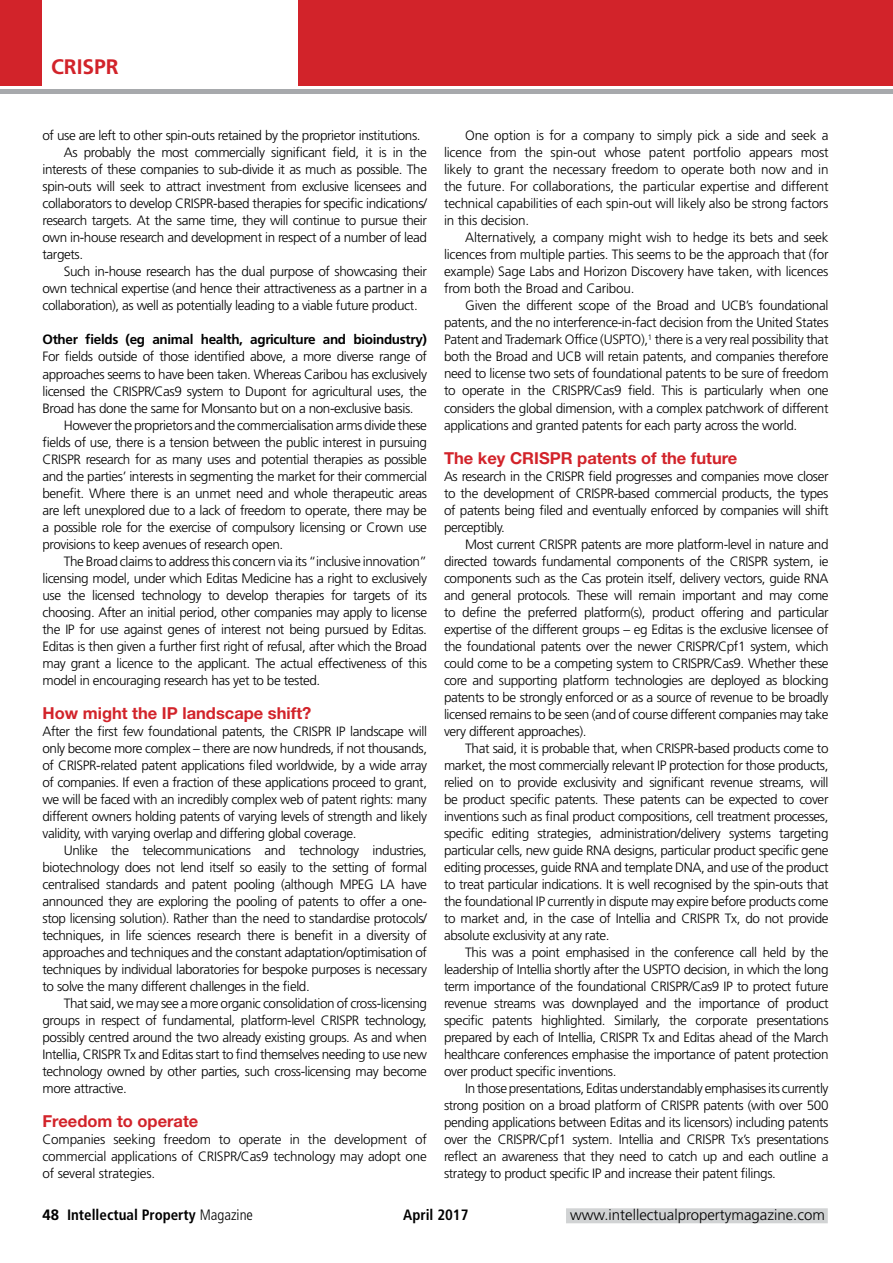
<style>
.page{position:relative;width:893px;height:1263px;background:#fff}
.page>*{position:absolute;margin:0;border:0;box-sizing:border-box;transform-origin:0 0}
.t1{font:700 21px "Frutiger LT Std";color:#d2232a}
.t2{font:700 16.5px "Helvetica Neue LT Std";color:#d2232a}
.t3{font:700 condensed 15px "Frutiger LT Std";color:#000}
.t4{font:300 15px "Frutiger LT Std";color:#000}
.t5{font:300 13.5px/17px "Frutiger LT Std";letter-spacing:-.03em;color:#000;text-align:justify}
.t6{font:700 13.5px "Frutiger LT Std";letter-spacing:-.025em;color:#000}
.s1{font-stretch:normal}
.s2{font-weight:300}
</style>
<div class="page">
<div style="left:566px;top:1208px;width:262px;height:15px;background:#d1d3d4"></div>
<div style="left:0;top:0;width:893px;height:85px;background:#d2232a"></div>
<div style="left:43px;top:0;width:255px;height:87px;background:#fff"></div>
<div style="left:0;top:89px;width:893px;height:5px;background:#a7a9ac"></div>
<h1 class="t1" style="left:51px;top:54px;width:69px">CRISPR</h1>
<p class="t5" style="left:43px;top:127px;width:380px">of use are left to other spin-outs retained by the proprietor institutions.</p>
<p class="t5" style="left:64px;top:144px;width:365px">As probably the most commercially significant field, it is in the</p>
<p class="t5" style="left:43px;top:161px;width:386px">interests of these companies to sub-divide it as much as possible. The</p>
<p class="t5" style="left:43px;top:178px;width:386px">spin-outs will seek to attract investment from exclusive licensees and</p>
<p class="t5" style="left:43px;top:195px;width:386px">collaborators to develop CRISPR-based therapies for specific indications/</p>
<p class="t5" style="left:43px;top:212px;width:386px">research targets. At the same time, they will continue to pursue their</p>
<p class="t5" style="left:43px;top:229px;width:386px">own in-house research and development in respect of a number of lead</p>
<p class="t5" style="left:43px;top:246px;width:42px">targets.</p>
<p class="t5" style="left:64px;top:263px;width:365px">Such in-house research has the dual purpose of showcasing their</p>
<p class="t5" style="left:43px;top:280px;width:386px">own technical expertise (and hence their attractiveness as a partner in a</p>
<p class="t5" style="left:43px;top:297px;width:377px">collaboration), as well as potentially leading to a viable future product.</p>
<p class="t6" style="left:43px;top:332px;width:386px">Other fields (eg animal health, agriculture and bioindustry)</p>
<p class="t5" style="left:43px;top:349px;width:386px">For fields outside of those identified above, a more diverse range of</p>
<p class="t5" style="left:43px;top:366px;width:386px">approaches seems to have been taken. Whereas Caribou has exclusively</p>
<p class="t5" style="left:43px;top:383px;width:386px">licensed the CRISPR/Cas9 system to Dupont for agricultural uses, the</p>
<p class="t5" style="left:43px;top:400px;width:373px">Broad has done the same for Monsanto but on a non-exclusive basis.</p>
<p class="t5" style="left:64px;top:417px;width:365px">However the proprietors and the commercialisation arms divide these</p>
<p class="t5" style="left:43px;top:434px;width:386px">fields of use, there is a tension between the public interest in pursuing</p>
<p class="t5" style="left:43px;top:451px;width:386px">CRISPR research for as many uses and potential therapies as possible</p>
<p class="t5" style="left:43px;top:468px;width:386px">and the parties’ interests in segmenting the market for their commercial</p>
<p class="t5" style="left:43px;top:485px;width:386px">benefit. Where there is an unmet need and whole therapeutic areas</p>
<p class="t5" style="left:43px;top:502px;width:386px">are left unexplored due to a lack of freedom to operate, there may be</p>
<p class="t5" style="left:43px;top:519px;width:386px">a possible role for the exercise of compulsory licensing or Crown use</p>
<p class="t5" style="left:43px;top:536px;width:242px">provisions to keep avenues of research open.</p>
<p class="t5" style="left:64px;top:553px;width:365px">The Broad claims to address this concern via its “inclusive innovation”</p>
<p class="t5" style="left:43px;top:570px;width:386px">licensing model, under which Editas Medicine has a right to exclusively</p>
<p class="t5" style="left:43px;top:587px;width:386px">use the licensed technology to develop therapies for targets of its</p>
<p class="t5" style="left:43px;top:604px;width:386px">choosing. After an initial period, other companies may apply to license</p>
<p class="t5" style="left:43px;top:621px;width:386px">the IP for use against genes of interest not being pursued by Editas.</p>
<p class="t5" style="left:43px;top:638px;width:386px">Editas is then given a further first right of refusal, after which the Broad</p>
<p class="t5" style="left:43px;top:655px;width:386px">may grant a licence to the applicant. The actual effectiveness of this</p>
<p class="t5" style="left:43px;top:672px;width:279px">model in encouraging research has yet to be tested.</p>
<p class="t2" style="left:43px;top:702px;width:270px">How might the IP landscape shift?</p>
<p class="t5" style="left:43px;top:723px;width:386px">After the first few foundational patents, the CRISPR IP landscape will only become more complex – there are now hundreds, if not thousands, of CRISPR-related patent applications filed worldwide, by a wide array of companies. If even a fraction of these applications proceed to grant, we will be faced with an incredibly complex web of patent rights: many different owners holding patents of varying levels of strength and likely validity, with varying overlap and differing global coverage.</p>
<p class="t5" style="left:43px;top:842px;width:386px;text-indent:21px">Unlike the telecommunications and technology industries, biotechnology does not lend itself so easily to the setting of formal centralised standards and patent pooling (although MPEG LA have announced they are exploring the pooling of patents to offer a one&shy;stop licensing solution). Rather than the need to standardise protocols/ techniques, in life sciences research there is benefit in a diversity of approaches and techniques and the constant adaptation/optimisation of techniques by individual laboratories for bespoke purposes is necessary to solve the many different challenges in the field.</p>
<p class="t5" style="left:43px;top:995px;width:386px;text-indent:21px">That said, we may see a more organic consolidation of cross-licensing groups in respect of fundamental, platform-level CRISPR technology, possibly centred around the two already existing groups. As and when Intellia, CRISPR Tx and Editas start to find themselves needing to use new technology owned by other parties, such cross-licensing may become more attractive.</p>
<p class="t2" style="left:43px;top:1111px;width:157px">Freedom to operate</p>
<p class="t5" style="left:43px;top:1131px;width:386px">Companies seeking freedom to operate in the development of commercial applications of CRISPR/Cas9 technology may adopt one of several strategies.</p>
<p class="t5" style="left:444px;top:127px;width:386px;text-indent:21px">One option is for a company to simply pick a side and seek a licence from the spin-out whose patent portfolio appears most likely to grant the necessary freedom to operate both now and in the future. For collaborations, the particular expertise and different technical capabilities of each spin-out will likely also be strong factors in this decision.</p>
<p class="t5" style="left:444px;top:229px;width:386px;text-indent:21px">Alternatively, a company might wish to hedge its bets and seek licences from multiple parties. This seems to be the approach that (for example) Sage Labs and Horizon Discovery have taken, with licences from both the Broad and Caribou.</p>
<p class="t5" style="left:444px;top:297px;width:386px;text-indent:21px">Given the different scope of the Broad and UCB’s foundational patents, and the no interference-in-fact decision from the United States Patent and Trademark Office (USPTO),<sup>1</sup> there is a very real possibility that both the Broad and UCB will retain patents, and companies therefore need to license two sets of foundational patents to be sure of freedom to operate in the CRISPR/Cas9 field. This is particularly when one considers the global dimension, with a complex patchwork of different applications and granted patents for each party across the world.</p>
<p class="t2" style="left:444px;top:447px;width:295px">The key CRISPR patents of the future</p>
<p class="t5" style="left:444px;top:468px;width:386px">As research in the CRISPR field progresses and companies move closer to the development of CRISPR-based commercial products, the types of patents being filed and eventually enforced by companies will shift perceptibly.</p>
<p class="t5" style="left:444px;top:536px;width:386px;text-indent:21px">Most current CRISPR patents are more platform-level in nature and directed towards fundamental components of the CRISPR system, ie components such as the Cas protein itself, delivery vectors, guide RNA and general protocols. These will remain important and may come to define the preferred platform(s), product offering and particular expertise of the different groups – eg Editas is the exclusive licensee of the foundational patents over the newer CRISPR/Cpf1 system, which could come to be a competing system to CRISPR/Cas9. Whether these core and supporting platform technologies are deployed as blocking patents to be strongly enforced or as a source of revenue to be broadly licensed remains to be seen (and of course different companies may take very different approaches).</p>
<p class="t5" style="left:444px;top:740px;width:386px;text-indent:21px">That said, it is probable that, when CRISPR-based products come to market, the most commercially relevant IP protection for those products, relied on to provide exclusivity and significant revenue streams, will be product specific patents. These patents can be expected to cover inventions such as final product compositions, cell treatment processes, specific editing strategies, administration/delivery systems targeting particular cells, new guide RNA designs, particular product specific gene editing processes, guide RNA and template DNA, and use of the product to treat particular indications. It is well recognised by the spin-outs that the foundational IP currently in dispute may expire before products come to market and, in the case of Intellia and CRISPR Tx, do not provide absolute exclusivity at any rate.</p>
<p class="t5" style="left:444px;top:944px;width:386px;text-indent:21px">This was a point emphasised in the conference call held by the leadership of Intellia shortly after the USPTO decision, in which the long term importance of the foundational CRISPR/Cas9 IP to protect future revenue streams was downplayed and the importance of product specific patents highlighted. Similarly, the corporate presentations prepared by each of Intellia, CRISPR Tx and Editas ahead of the March healthcare conferences emphasise the importance of patent protection over product specific inventions.</p>
<p class="t5" style="left:444px;top:1080px;width:386px;text-indent:21px">In those presentations, Editas understandably emphasises its currently strong position on a broad platform of CRISPR patents (with over 500 pending applications between Editas and its licensors) including patents over the CRISPR/Cpf1 system. Intellia and CRISPR Tx’s presentations reflect an awareness that they need to catch up and each outline a strategy to product specific IP and increase their patent filings.</p>
<p class="t3" style="left:43px;top:1206px;width:212px"><span class="s1">48</span> Intellectual Property <span class="s2">Magazine</span></p>
<p class="t3" style="left:403px;top:1206px;width:67px">April 2017</p>
<p class="t4" style="left:570px;top:1206px;width:256px">www.intellectualpropertymagazine.com</p>
</div>
